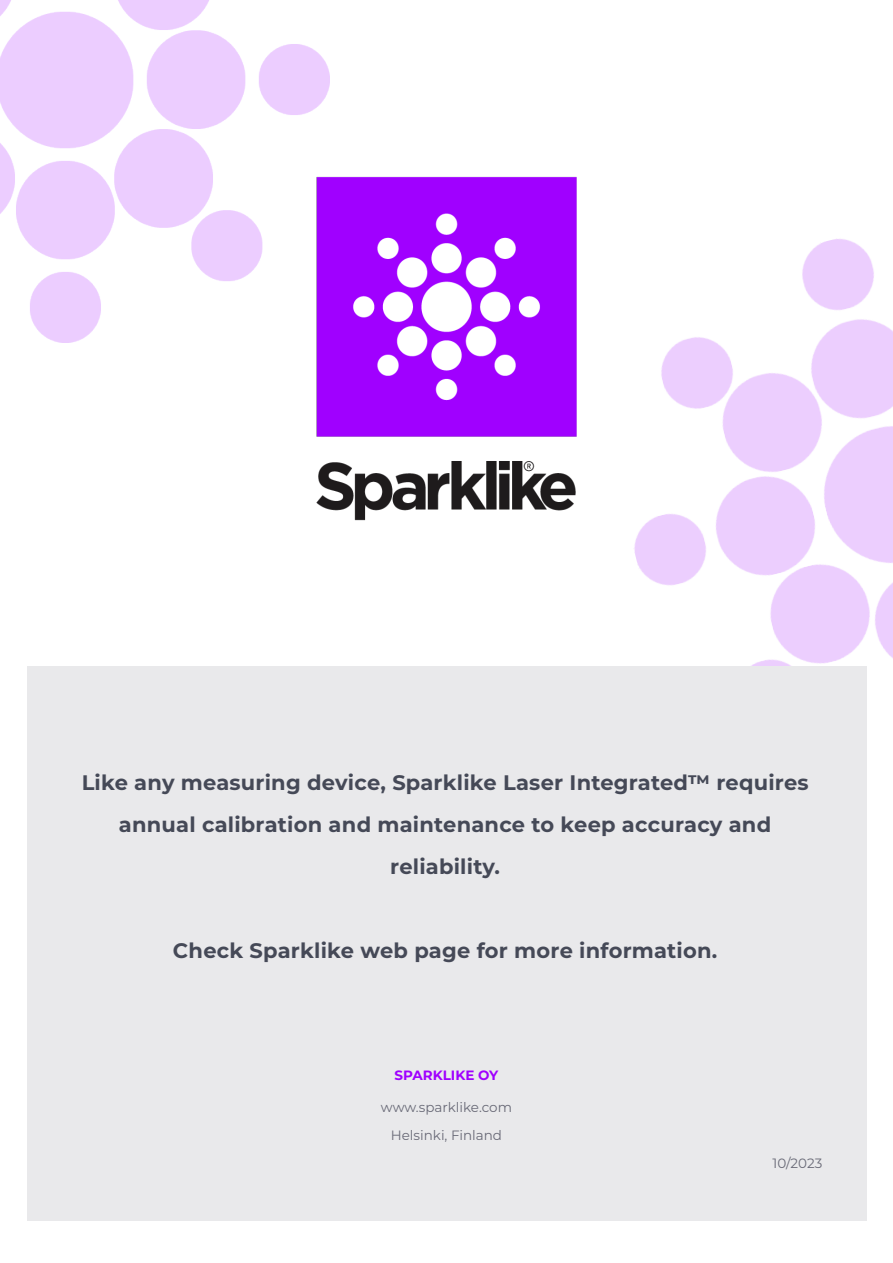
<style>
.page{position:relative;width:893px;height:1263px;background:#fff}
.page>*{position:absolute;margin:0;border:0;box-sizing:border-box;transform-origin:0 0}
.Sub_heading{font:700 21px/42px "Montserrat";letter-spacing:.01em;color:#454957;text-align:center}
.contact_info_font{font:13.5px "Montserrat";color:#696a77}
.subheading_2{font:700 13.5px "Montserrat";color:#a000ff}
</style>
<div class="page">
<img style="left:0;top:0;width:329px;height:343px">
<img style="left:634px;top:238px;width:259px;height:576px">
<div style="left:27px;top:666px;width:839px;height:554px;background:#e9e9eb"></div>
<img style="left:217px;top:148px;width:458px;height:384px">
<p class="Sub_heading" style="left:82px;top:760px;width:728px">Like any measuring device, Sparklike Laser Integrated™ requires annual calibration and maintenance to keep accuracy and reliability.</p>
<p class="Sub_heading" style="left:173px;top:928px;width:546px">Check Sparklike web page for more information.</p>
<p class="subheading_2" style="left:395px;top:1065px;width:105px">SPARKLIKE OY</p>
<p class="contact_info_font" style="left:381px;top:1098px;width:133px">www.sparklike.com</p>
<p class="contact_info_font" style="left:391px;top:1126px;width:113px">Helsinki, Finland</p>
<p class="contact_info_font" style="left:773px;top:1154px;width:51px">10/2023</p>
</div>
